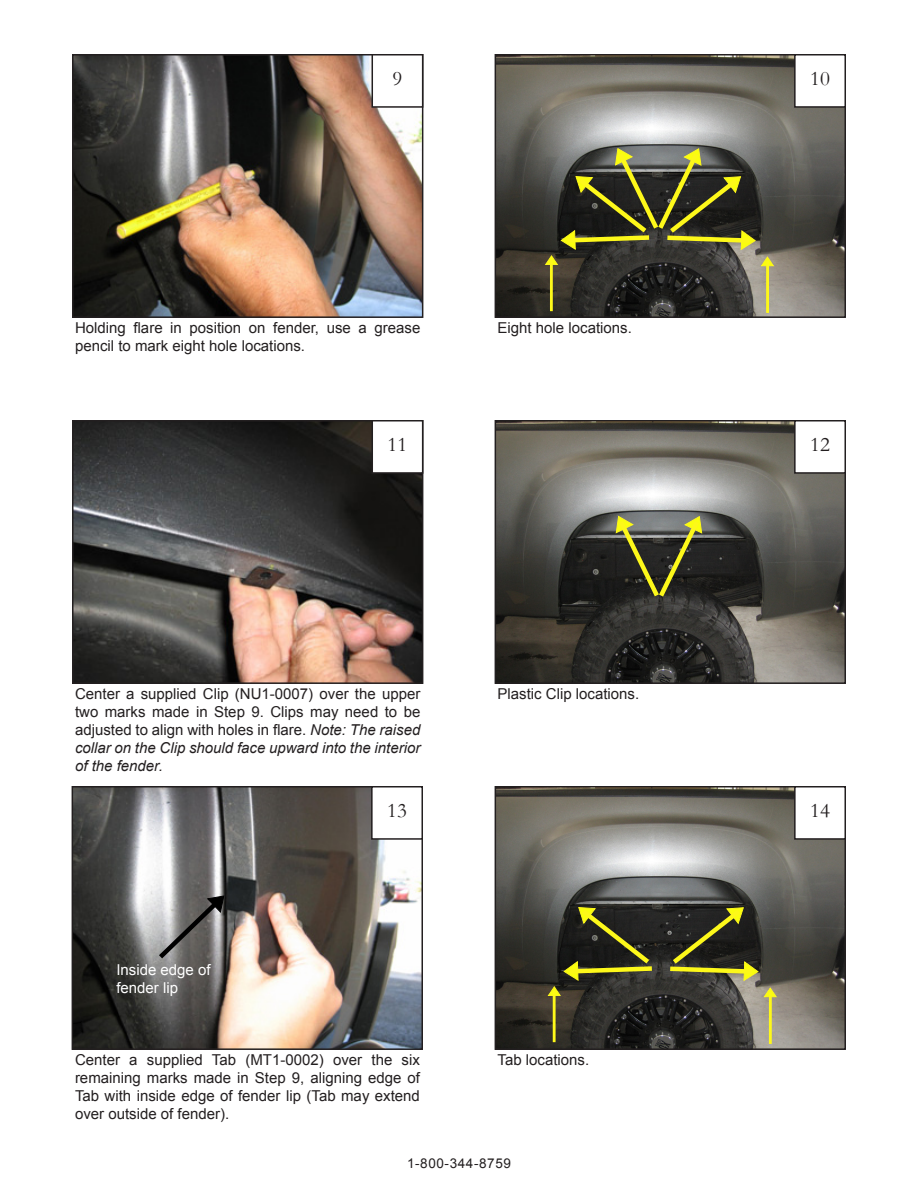
<style>
.page{position:relative;width:918px;height:1188px;background:#fff}
.page>*{position:absolute;margin:0;border:0;box-sizing:border-box;transform-origin:0 0}
.t1{font:21px "Garamond";color:#231f20}
.t2{font:15px/18px "Arial";color:#231f20;text-align:justify}
.t3{font:italic 15px/18px "Arial";color:#231f20;text-align:justify}
.t4{font:15px/18px "Arial";color:#fff}
.t5{font:13.5px "Arial";letter-spacing:.045em;color:#231f20}
.s1{font-style:normal}
</style>
<div class="page">
<img style="left:75px;top:423px;width:345px;height:258px">
<div style="left:72px;top:420px;width:351px;height:264px;border:2px solid #231f20"></div>
<img style="left:498px;top:789px;width:345px;height:258px">
<div style="left:495px;top:786px;width:351px;height:264px;border:2px solid #231f20"></div>
<img style="left:75px;top:789px;width:345px;height:258px">
<div style="left:72px;top:786px;width:351px;height:264px;border:2px solid #231f20"></div>
<div style="left:795px;top:787px;width:50px;height:52px;background:#fff"></div>
<div style="left:794px;top:786px;width:52px;height:54px;border:2px solid #231f20"></div>
<div style="left:372px;top:787px;width:50px;height:52px;background:#fff"></div>
<div style="left:371px;top:786px;width:52px;height:54px;border:2px solid #231f20"></div>
<svg style="left:154px;top:894px;width:72px;height:69px"></svg>
<hr style="left:553px;top:991px;width:3px;height:51px;background:#fdf81a">
<svg style="left:764px;top:988px;width:13px;height:9px"></svg>
<hr style="left:769px;top:992px;width:3px;height:52px;background:#fdf81a">
<svg style="left:548px;top:905px;width:109px;height:91px"></svg>
<svg style="left:666px;top:905px;width:93px;height:76px"></svg>
<img style="left:498px;top:423px;width:345px;height:258px">
<div style="left:495px;top:420px;width:351px;height:264px;border:2px solid #231f20"></div>
<div style="left:795px;top:421px;width:50px;height:52px;background:#fff"></div>
<div style="left:794px;top:420px;width:52px;height:54px;border:2px solid #231f20"></div>
<svg style="left:615px;top:516px;width:88px;height:86px"></svg>
<div style="left:372px;top:421px;width:51px;height:52px;background:#fff"></div>
<div style="left:372px;top:420px;width:51px;height:54px;border:2px solid #231f20"></div>
<img style="left:75px;top:57px;width:345px;height:258px">
<div style="left:72px;top:54px;width:351px;height:264px;border:2px solid #231f20"></div>
<img style="left:498px;top:57px;width:345px;height:258px">
<div style="left:495px;top:54px;width:351px;height:264px;border:2px solid #231f20"></div>
<hr style="left:550px;top:260px;width:3px;height:51px;background:#fdf81a">
<hr style="left:766px;top:261px;width:3px;height:52px;background:#fdf81a">
<svg style="left:545px;top:148px;width:229px;height:118px"></svg>
<div style="left:372px;top:55px;width:51px;height:52px;background:#fff"></div>
<div style="left:372px;top:54px;width:51px;height:54px;border:2px solid #231f20"></div>
<div style="left:795px;top:55px;width:50px;height:52px;background:#fff"></div>
<div style="left:794px;top:54px;width:52px;height:54px;border:2px solid #231f20"></div>
<p class="t1" style="left:393px;top:66px;width:11px">9</p>
<p class="t1" style="left:810px;top:66px;width:21px">10</p>
<p class="t2" style="left:75px;top:319px;width:347px">Holding flare in position on fender, use a grease pencil to mark eight hole locations.</p>
<p class="t2" style="left:498px;top:319px;width:136px">Eight hole locations.</p>
<p class="t1" style="left:388px;top:432px;width:21px">11</p>
<p class="t1" style="left:810px;top:432px;width:21px">12</p>
<p class="t2" style="left:75px;top:685px;width:347px">Center a supplied Clip (NU1-0007) over the upper</p>
<p class="t2" style="left:498px;top:685px;width:143px">Plastic Clip locations.</p>
<p class="t3" style="left:75px;top:703px;width:347px"><span class="s1">two marks made in Step 9. Clips may need to be adjusted to align with holes in flare.</span> Note: The raised collar on the Clip should face upward into the interior of the fender.</p>
<p class="t4" style="left:116px;top:961px;width:96px">Inside edge of fender lip</p>
<p class="t1" style="left:387px;top:798px;width:21px">13</p>
<p class="t1" style="left:810px;top:798px;width:21px">14</p>
<p class="t2" style="left:75px;top:1051px;width:346px">Center a supplied Tab (MT1-0002) over the six</p>
<p class="t2" style="left:498px;top:1051px;width:93px">Tab locations.</p>
<p class="t2" style="left:75px;top:1069px;width:346px">remaining marks made in Step 9, aligning edge of Tab with inside edge of fender lip (Tab may extend over outside of fender).</p>
<p class="t5" style="left:407px;top:1154px;width:105px">1-800-344-8759</p>
</div>
